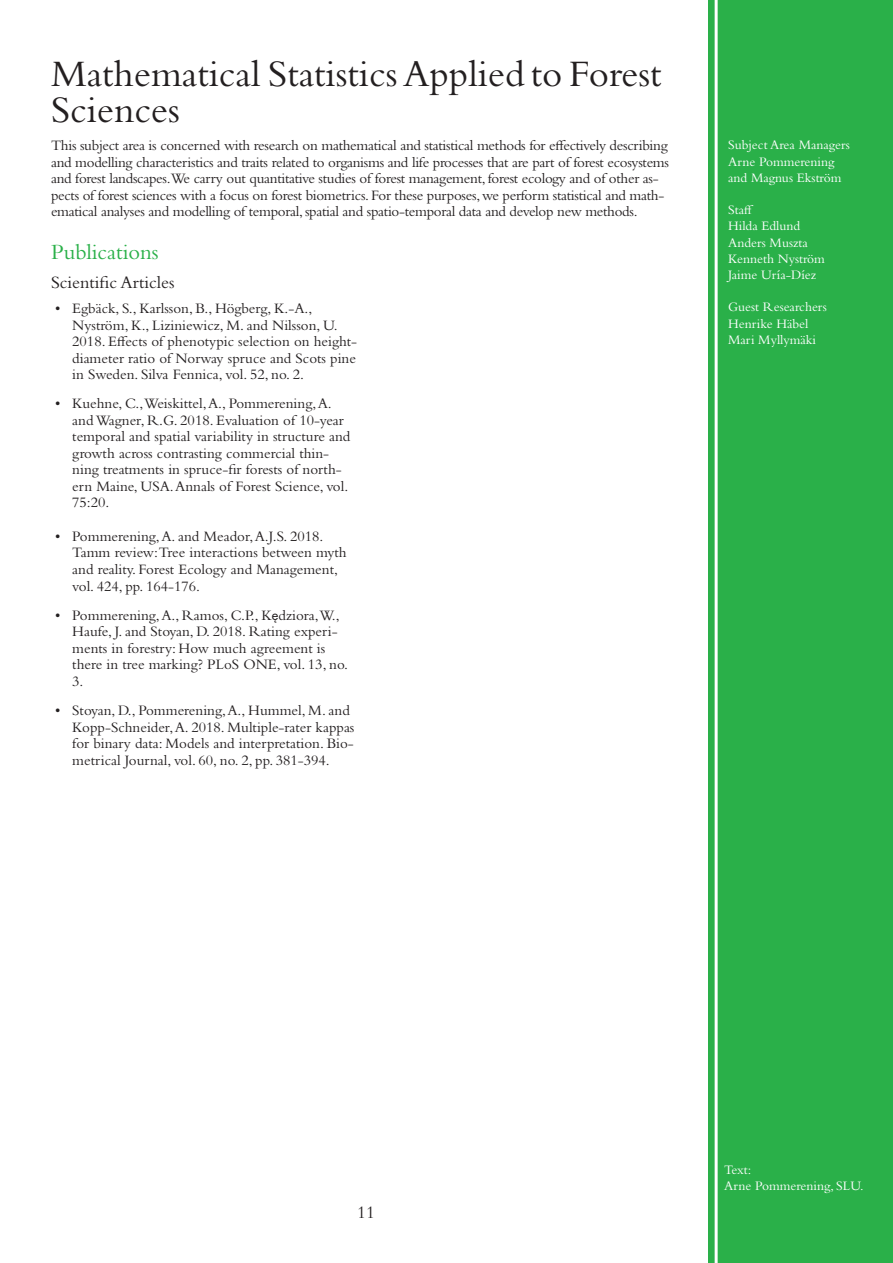
<style>
.page{position:relative;width:893px;height:1263px;background:#fff}
.page>*{position:absolute;margin:0;border:0;box-sizing:border-box;transform-origin:0 0}
.No_Spacing{font:39px/36px "Bembo Std";color:#231f20}
.t1{font:22.5px "Bembo Std";color:#2ab049}
.t2{font:18px "Bembo Std";color:#231f20}
.t3{font:15px/16.5px "Bembo Std";color:#231f20}
.t4{font:15px/16.5px "Bembo Std";letter-spacing:-.02em;color:#231f20}
.t5{font:13.5px "Bembo Std";color:#fff}
.s1{font-family:"Arial";font-size:12px}
</style>
<div class="page">
<div style="left:708px;top:0;width:185px;height:1263px;background:#2ab049"></div>
<hr style="left:715px;top:0;width:3px;height:1263px;background:#fff">
<p class="No_Spacing" style="left:51px;top:55px;width:612px">Mathematical Statistics Applied to Forest<br>Sciences</p>
<p class="t4" style="left:51px;top:137px;width:620px">This subject area is concerned with research on mathematical and statistical methods for effectively describing and modelling characteristics and traits related to organisms and life processes that are part of forest ecosystems and forest landscapes.We carry out quantitative studies of forest management, forest ecology and of other as&shy;pects of forest sciences with a focus on forest biometrics. For these purposes, we perform statistical and math&shy;ematical analyses and modelling of temporal, spatial and spatio-temporal data and develop new methods.</p>
<p class="t1" style="left:51px;top:239px;width:109px">Publications</p>
<p class="t2" style="left:51px;top:272px;width:125px">Scientific Articles</p>
<p class="t3" style="left:72px;top:300px;width:286px;text-indent:-17px">• Egbäck, S., Karlsson, B., Högberg, K.-A., Nyström, K., Liziniewicz, M. and Nilsson, U.<br>2018. Effects of phenotypic selection on height&shy;diameter ratio of Norway spruce and Scots pine in Sweden. Silva Fennica, vol. 52, no. 2.</p>
<p class="t3" style="left:72px;top:395px;width:280px;text-indent:-17px">• Kuehne, C.,Weiskittel, A., Pommerening, A. and Wagner, R.G. 2018. Evaluation of 10-year temporal and spatial variability in structure and growth across contrasting commercial thin&shy;ning treatments in spruce-fir forests of north&shy;ern Maine, USA. Annals of Forest Science, vol.<br>75:20.</p>
<p class="t3" style="left:72px;top:528px;width:276px;text-indent:-17px">• Pommerening, A. and Meador, A.J.S. 2018.<br>Tamm review:Tree interactions between myth and reality. Forest Ecology and Management, vol. 424, pp. 164-176.</p>
<p class="t3" style="left:72px;top:606px;width:277px;text-indent:-17px">• Pommerening, A., Ramos, C.P., K<span class="s1">ę</span>dziora,W., Haufe, J. and Stoyan, D. 2018. Rating experi&shy;ments in forestry: How much agreement is there in tree marking? PLoS ONE, vol. 13, no.<br>3.</p>
<p class="t3" style="left:72px;top:702px;width:284px;text-indent:-17px">• Stoyan, D., Pommerening, A., Hummel, M. and Kopp-Schneider, A. 2018. Multiple-rater kappas for binary data: Models and interpretation. Bio&shy;metrical Journal, vol. 60, no. 2, pp. 381-394.</p>
<p class="t5" style="left:728px;top:137px;width:123px">Subject Area Managers</p>
<p class="t5" style="left:728px;top:153px;width:108px">Arne Pommerening</p>
<p class="t5" style="left:728px;top:170px;width:115px">and Magnus Ekström</p>
<p class="t5" style="left:728px;top:202px;width:27px">Staff</p>
<p class="t5" style="left:728px;top:218px;width:74px">Hilda Edlund</p>
<p class="t5" style="left:728px;top:234px;width:81px">Anders Muszta</p>
<p class="t5" style="left:728px;top:251px;width:98px">Kenneth Nyström</p>
<p class="t5" style="left:728px;top:267px;width:90px">Jaime Uría-Díez</p>
<p class="t5" style="left:728px;top:299px;width:100px">Guest Researchers</p>
<p class="t5" style="left:728px;top:315px;width:82px">Henrike Häbel</p>
<p class="t5" style="left:728px;top:332px;width:89px">Mari Myllymäki</p>
<p class="t2" style="left:357px;top:1202px;width:19px">11</p>
<p class="t5" style="left:724px;top:1162px;width:29px">Text:</p>
<p class="t5" style="left:724px;top:1178px;width:141px">Arne Pommerening, SLU.</p>
</div>
